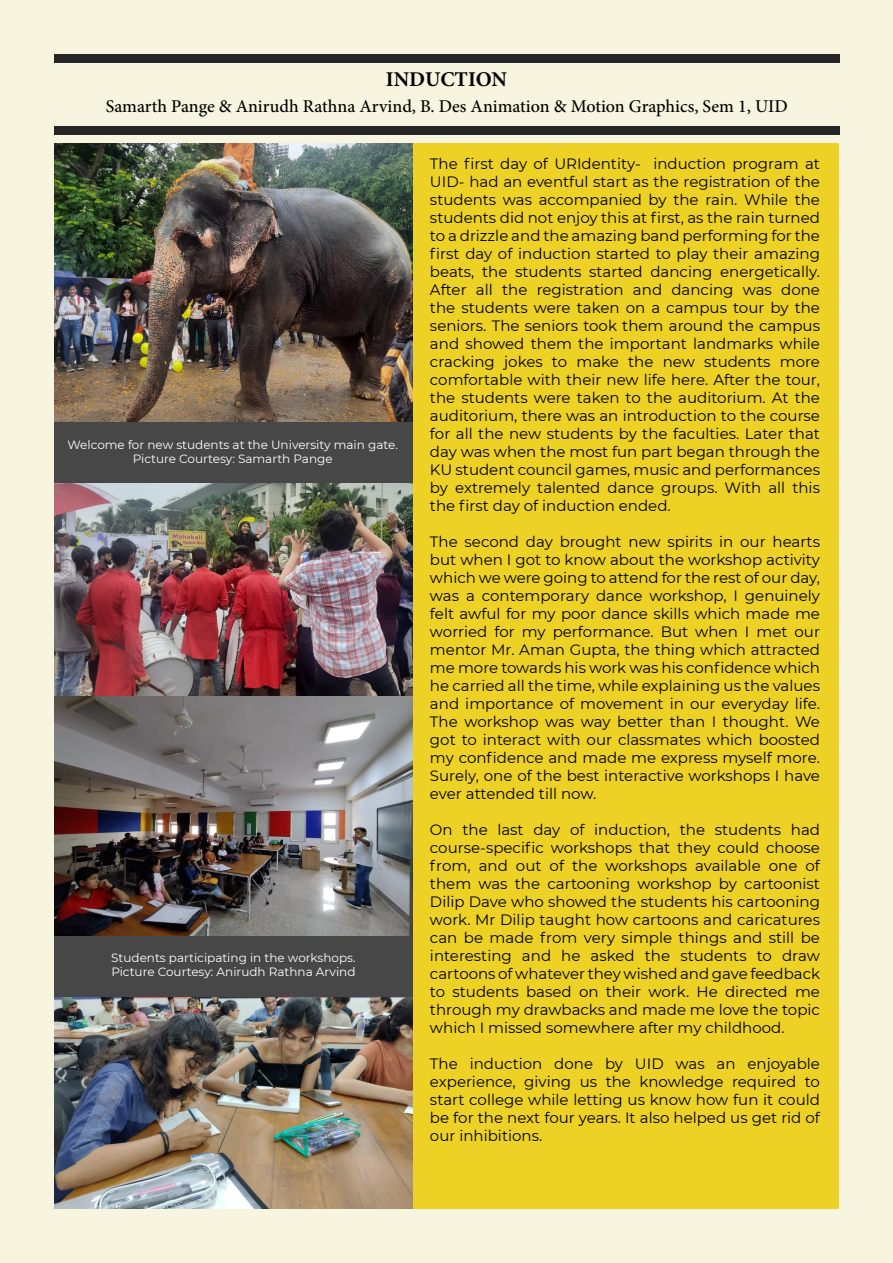
<style>
.page{position:relative;width:893px;height:1263px;background:#f7f5e0}
.page>*{position:absolute;margin:0;border:0;box-sizing:border-box;transform-origin:0 0}
.t1{font:700 21px "Minion Pro";color:#000}
.t2{font:500 18px "Minion Pro";color:#000}
.t3{font:15px/18px "Montserrat";color:#000;text-align:justify}
.t4{font:12px "Montserrat";color:#fff}
</style>
<div class="page">
<div style="left:54px;top:144px;width:785px;height:1065px;background:#edd124"></div>
<div style="left:54px;top:54px;width:785px;height:8px;background:#262626"></div>
<div style="left:54px;top:127px;width:785px;height:8px;background:#262626"></div>
<img style="left:54px;top:144px;width:359px;height:793px">
<img style="left:54px;top:997px;width:359px;height:212px">
<div style="left:54px;top:422px;width:359px;height:60px;background:#474747"></div>
<div style="left:54px;top:937px;width:359px;height:60px;background:#474747"></div>
<p class="t1" style="left:386px;top:64px;width:123px">INDUCTION</p>
<p class="t2" style="left:106px;top:94px;width:684px">Samarth Pange &amp; Anirudh Rathna Arvind, B. Des Animation &amp; Motion Graphics, Sem 1, UID</p>
<p class="t4" style="left:68px;top:436px;width:332px">Welcome for new students at the University main gate.</p>
<p class="t4" style="left:133px;top:451px;width:201px">Picture Courtesy: Samarth Pange</p>
<p class="t4" style="left:111px;top:949px;width:246px">Students participating in the workshops.</p>
<p class="t4" style="left:111px;top:964px;width:246px">Picture Courtesy: Anirudh Rathna Arvind</p>
<p class="t3" style="left:430px;top:154px;width:392px">The first day of URIdentity- induction program at UID- had an eventful start as the registration of the students was accompanied by the rain. While the students did not enjoy this at first, as the rain turned to a drizzle and the amazing band performing for the first day of induction started to play their amazing beats, the students started dancing energetically.<br>After all the registration and dancing was done the students were taken on a campus tour by the seniors. The seniors took them around the campus and showed them the important landmarks while cracking jokes to make the new students more comfortable with their new life here. After the tour, the students were taken to the auditorium. At the auditorium, there was an introduction to the course for all the new students by the faculties. Later that day was when the most fun part began through the KU student council games, music and performances by extremely talented dance groups. With all this the first day of induction ended.</p>
<p class="t3" style="left:430px;top:532px;width:392px">The second day brought new spirits in our hearts but when I got to know about the workshop activity which we were going to attend for the rest of our day, was a contemporary dance workshop, I genuinely felt awful for my poor dance skills which made me worried for my performance. But when I met our mentor Mr. Aman Gupta, the thing which attracted me more towards his work was his confidence which he carried all the time, while explaining us the values and importance of movement in our everyday life.<br>The workshop was way better than I thought. We got to interact with our classmates which boosted my confidence and made me express myself more.<br>Surely, one of the best interactive workshops I have ever attended till now.</p>
<p class="t3" style="left:430px;top:820px;width:392px">On the last day of induction, the students had course-specific workshops that they could choose from, and out of the workshops available one of them was the cartooning workshop by cartoonist Dilip Dave who showed the students his cartooning work. Mr Dilip taught how cartoons and caricatures can be made from very simple things and still be interesting and he asked the students to draw cartoons of whatever they wished and gave feedback to students based on their work. He directed me through my drawbacks and made me love the topic which I missed somewhere after my childhood.</p>
<p class="t3" style="left:430px;top:1054px;width:392px">The induction done by UID was an enjoyable experience, giving us the knowledge required to start college while letting us know how fun it could be for the next four years. It also helped us get rid of our inhibitions.</p>
</div>
